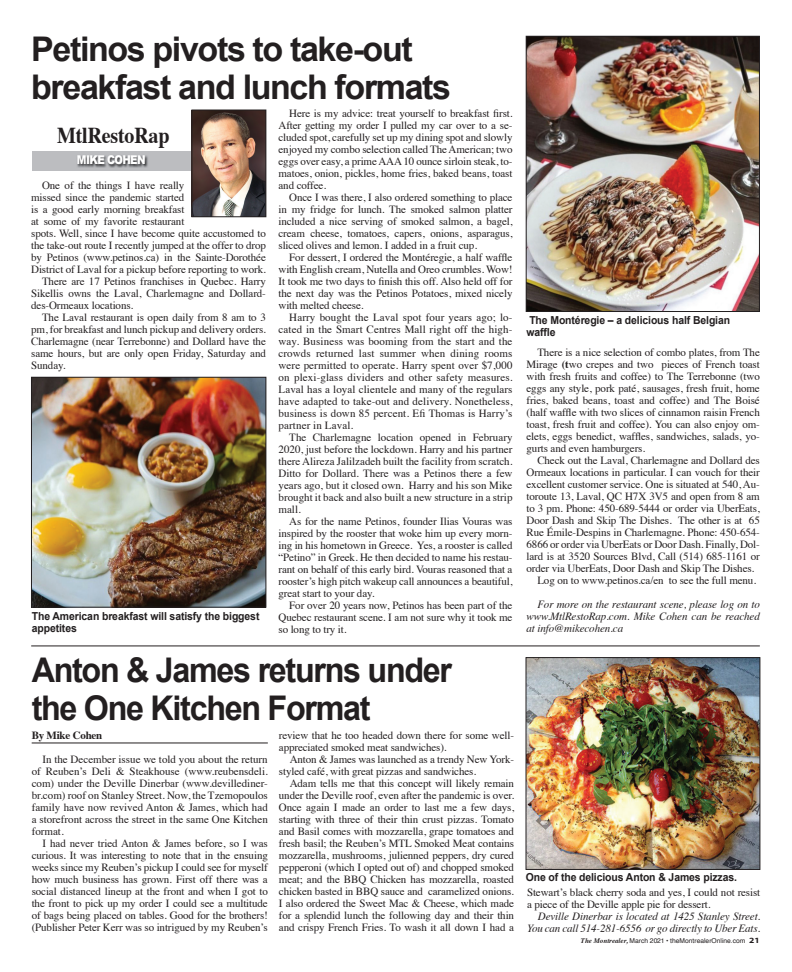
<style>
.page{position:relative;width:792px;height:972px;background:#fff}
.page>*{position:absolute;margin:0;border:0;box-sizing:border-box;transform-origin:0 0}
.t1{font:700 34px/38px "Arial";letter-spacing:-.04em;color:#231f20}
.t2{font:700 34px/38px "Arial";letter-spacing:-.04em;color:#231f20;scale:.95 1}
.t3{font:700 22.7px "Times";letter-spacing:-.01em;color:#231f20;scale:.88 1}
.t4{font:900 12.1px "Arial";letter-spacing:-.06em;color:#fff;scale:.85 1}
.t5{font:11px/12px "Times";letter-spacing:-.01em;color:#231f20;text-align:justify}
.t6{font:italic 11px/12px "Times";letter-spacing:-.01em;color:#231f20;text-align:justify}
.t7{font:700 11px/12px "Arial";letter-spacing:-.01em;color:#231f20;scale:.95 1}
.t8{font:700 11px "Times";letter-spacing:-.02em;color:#231f20}
.t9{font:6.7px "Helvetica";color:#231f20}
.s1{font-weight:700}
.s2{font-family:"Times";font-weight:700;font-style:italic;font-size:7px}
.s3{font-family:"Myriad Pro";font-weight:700;font-size:8px}
</style>
<div class="page">
<img style="left:528px;top:38px;width:230px;height:272px">
<div style="left:526px;top:36px;width:234px;height:276px;border:1px solid #231f20"></div>
<div style="left:32px;top:151px;width:172px;height:20px;background:#bcbdc0"></div>
<img style="left:194px;top:112px;width:70px;height:103px">
<div style="left:192px;top:110px;width:74px;height:107px;border:1px solid #231f20"></div>
<img style="left:77px;top:155px;width:71px;height:13px">
<img style="left:33px;top:379px;width:231px;height:226px">
<div style="left:31px;top:377px;width:235px;height:230px;border:1px solid #231f20"></div>
<hr style="left:31px;top:646px;width:729px;height:1px;background:#231f20">
<img style="left:528px;top:659px;width:230px;height:209px">
<div style="left:526px;top:657px;width:234px;height:213px;border:1px solid #231f20"></div>
<hr style="left:32px;top:743px;width:236px;height:1px;background:#231f20">
<h1 class="t1" style="left:31px;top:31px;width:421px">Petinos pivots to take-out breakfast and lunch formats</h1>
<p class="t5" style="left:279px;top:106px;width:236px;text-indent:11px">Here is my advice: treat yourself to breakfast first.<br>After getting my order I pulled my car over to a se&shy;cluded spot, carefully set up my dining spot and slowly enjoyed my combo selection called The American; two eggs over easy, a prime AAA 10 ounce sirloin steak, to&shy;matoes, onion, pickles, home fries, baked beans, toast and coffee.</p>
<p class="t5" style="left:279px;top:190px;width:236px;text-indent:11px">Once I was there, I also ordered something to place in my fridge for lunch. The smoked salmon platter included a nice serving of smoked salmon, a bagel, cream cheese, tomatoes, capers, onions, asparagus, sliced olives and lemon. I added in a fruit cup.</p>
<p class="t5" style="left:279px;top:250px;width:236px;text-indent:11px">For dessert, I ordered the Montéregie, a half waffle with English cream, Nutella and Oreo crumbles. Wow!<br>It took me two days to finish this off. Also held off for the next day was the Petinos Potatoes, mixed nicely with melted cheese.</p>
<p class="t5" style="left:279px;top:310px;width:236px;text-indent:11px">Harry bought the Laval spot four years ago; lo&shy;cated in the Smart Centres Mall right off the high&shy;way. Business was booming from the start and the crowds returned last summer when dining rooms were permitted to operate. Harry spent over $7,000 on plexi-glass dividers and other safety measures.<br>Laval has a loyal clientele and many of the regulars have adapted to take-out and delivery. Nonetheless, business is down 85 percent. Efi Thomas is Harry’s partner in Laval.</p>
<p class="t5" style="left:279px;top:430px;width:236px;text-indent:11px">The Charlemagne location opened in February 2020, just before the lockdown. Harry and his partner there Alireza Jalilzadeh built the facility from scratch.<br>Ditto for Dollard. There was a Petinos there a few years ago, but it closed own. Harry and his son Mike brought it back and also built a new structure in a strip mall.</p>
<p class="t5" style="left:279px;top:514px;width:236px;text-indent:11px">As for the name Petinos, founder Ilias Vouras was inspired by the rooster that woke him up every morn&shy;ing in his hometown in Greece. Yes, a rooster is called “Petino” in Greek. He then decided to name his restau&shy;rant on behalf of this early bird. Vouras reasoned that a rooster’s high pitch wakeup call announces a beautiful, great start to your day.</p>
<p class="t5" style="left:279px;top:598px;width:236px;text-indent:11px">For over 20 years now, Petinos has been part of the Quebec restaurant scene. I am not sure why it took me so long to try it.</p>
<h2 class="t3" style="left:57px;top:114px;width:129px">MtlRestoRap</h2>
<p class="t4" style="left:77px;top:153px;width:82px">MIKE COHEN</p>
<p class="t5" style="left:42px;top:178px;width:144px">One of the things I have really</p>
<p class="t5" style="left:31px;top:190px;width:155px">missed since the pandemic started</p>
<p class="t5" style="left:31px;top:202px;width:155px">is a good early morning breakfast</p>
<p class="t5" style="left:31px;top:214px;width:155px">at some of my favorite restaurant</p>
<p class="t5" style="left:31px;top:226px;width:236px">spots. Well, since I have become quite accustomed to</p>
<p class="t5" style="left:31px;top:238px;width:236px">the take-out route I recently jumped at the offer to drop</p>
<p class="t5" style="left:31px;top:250px;width:236px">by Petinos (www.petinos.ca) in the Sainte-Dorothée</p>
<p class="t5" style="left:31px;top:262px;width:236px">District of Laval for a pickup before reporting to work.</p>
<p class="t5" style="left:42px;top:274px;width:225px">There are 17 Petinos franchises in Quebec. Harry</p>
<p class="t5" style="left:31px;top:286px;width:236px">Sikellis owns the Laval, Charlemagne and Dollard-</p>
<p class="t5" style="left:31px;top:298px;width:104px">des-Ormeaux locations.</p>
<p class="t5" style="left:42px;top:310px;width:225px">The Laval restaurant is open daily from 8 am to 3</p>
<p class="t5" style="left:31px;top:322px;width:236px">pm, for breakfast and lunch pickup and delivery orders.</p>
<p class="t5" style="left:31px;top:334px;width:236px">Charlemagne (near Terrebonne) and Dollard have the</p>
<p class="t5" style="left:31px;top:346px;width:236px">same hours, but are only open Friday, Saturday and</p>
<p class="t5" style="left:31px;top:358px;width:36px">Sunday.</p>
<p class="t7" style="left:32px;top:611px;width:241px">The American breakfast will satisfy the biggest appetites</p>
<h1 class="t2" style="left:32px;top:652px;width:444px">Anton &amp; James returns under the One Kitchen Format</h1>
<p class="t8" style="left:32px;top:725px;width:72px">By Mike Cohen</p>
<p class="t5" style="left:32px;top:752px;width:238px;text-indent:11px">In the December issue we told you about the return of Reuben’s Deli &amp; Steakhouse (www.reubensdeli. com) under the Deville Dinerbar (www.devillediner&shy;br.com) roof on Stanley Street. Now, the Tzemopoulos family have now revived Anton &amp; James, which had a storefront across the street in the same One Kitchen format.</p>
<p class="t5" style="left:32px;top:836px;width:238px;text-indent:11px">I had never tried Anton &amp; James before, so I was curious. It was interesting to note that in the ensuing weeks since my Reuben’s pickup I could see for myself how much business has grown. First off there was a social distanced lineup at the front and when I got to the front to pick up my order I could see a multitude of bags being placed on tables. Good for the brothers! (Publisher Peter Kerr was so intrigued by my Reuben’s</p>
<p class="t5" style="left:279px;top:728px;width:237px">review that he too headed down there for some well&shy;appreciated smoked meat sandwiches).</p>
<p class="t5" style="left:279px;top:752px;width:237px;text-indent:11px">Anton &amp; James was launched as a trendy New York&shy;styled café, with great pizzas and sandwiches.</p>
<p class="t5" style="left:279px;top:776px;width:237px;text-indent:11px">Adam tells me that this concept will likely remain under the Deville roof, even after the pandemic is over.<br>Once again I made an order to last me a few days, starting with three of their thin crust pizzas. Tomato and Basil comes with mozzarella, grape tomatoes and fresh basil; the Reuben’s MTL Smoked Meat contains mozzarella, mushrooms, julienned peppers, dry cured pepperoni (which I opted out of) and chopped smoked meat; and the BBQ Chicken has mozzarella, roasted chicken basted in BBQ sauce and caramelized onions.<br>I also ordered the Sweet Mac &amp; Cheese, which made for a splendid lunch the following day and their thin and crispy French Fries. To wash it all down I had a</p>
<p class="t7" style="left:527px;top:315px;width:216px">The Montéregie – a delicious half Belgian waffle</p>
<p class="t5" style="left:527px;top:346px;width:235px;text-indent:11px">There is a nice selection of combo plates, from The Mirage <span class="s1">(t</span>wo crepes and two pieces of French toast with fresh fruits and coffee) to The Terrebonne (two eggs any style, pork paté, sausages, fresh fruit, home fries, baked beans, toast and coffee) and The Boisé (half waffle with two slices of cinnamon raisin French toast, fresh fruit and coffee). You can also enjoy om&shy;elets, eggs benedict, waffles, sandwiches, salads, yo&shy;gurts and even hamburgers.</p>
<p class="t5" style="left:537px;top:454px;width:224px">Check out the Laval, Charlemagne and Dollard des</p>
<p class="t5" style="left:527px;top:466px;width:235px">Ormeaux locations in particular. I can vouch for their</p>
<p class="t5" style="left:527px;top:478px;width:235px">excellent customer service. One is situated at 540, Au-</p>
<p class="t5" style="left:527px;top:490px;width:235px">toroute 13, Laval, QC H7X 3V5 and open from 8 am</p>
<p class="t5" style="left:527px;top:502px;width:235px">to 3 pm. Phone: 450-689-5444 or order via UberEats,</p>
<p class="t5" style="left:527px;top:514px;width:235px">Door Dash and Skip The Dishes. The other is at 65</p>
<p class="t5" style="left:527px;top:526px;width:235px">Rue Émile-Despins in Charlemagne. Phone: 450-654-</p>
<p class="t5" style="left:527px;top:538px;width:235px">6866 or order via UberEats or Door Dash. Finally, Dol-</p>
<p class="t5" style="left:527px;top:550px;width:235px">lard is at 3520 Sources Blvd, Call (514) 685-1161 or</p>
<p class="t5" style="left:527px;top:562px;width:229px">order via UberEats, Door Dash and Skip The Dishes.</p>
<p class="t5" style="left:537px;top:574px;width:220px">Log on to www.petinos.ca/en to see the full menu.</p>
<p class="t6" style="left:527px;top:598px;width:235px;text-indent:11px">For more on the restaurant scene, please log on to www.MtlRestoRap.com. Mike Cohen can be reached at info@mikecohen.ca</p>
<p class="t7" style="left:526px;top:872px;width:224px">One of the delicious Anton &amp; James pizzas.</p>
<p class="t5" style="left:527px;top:885px;width:235px">Stewart’s black cherry soda and yes, I could not resist a piece of the Deville apple pie for dessert.</p>
<p class="t6" style="left:527px;top:909px;width:235px;text-align:right">Deville Dinerbar is located at 1425 Stanley Street.<br>You can call 514-281-6556 or go directly to Uber Eats.</p>
<p class="t9" style="left:581px;top:935px;width:180px"><span class="s2">The Montrealer,</span> March 2021 • theMontrealerOnline.com <span class="s3">21</span></p>
</div>
